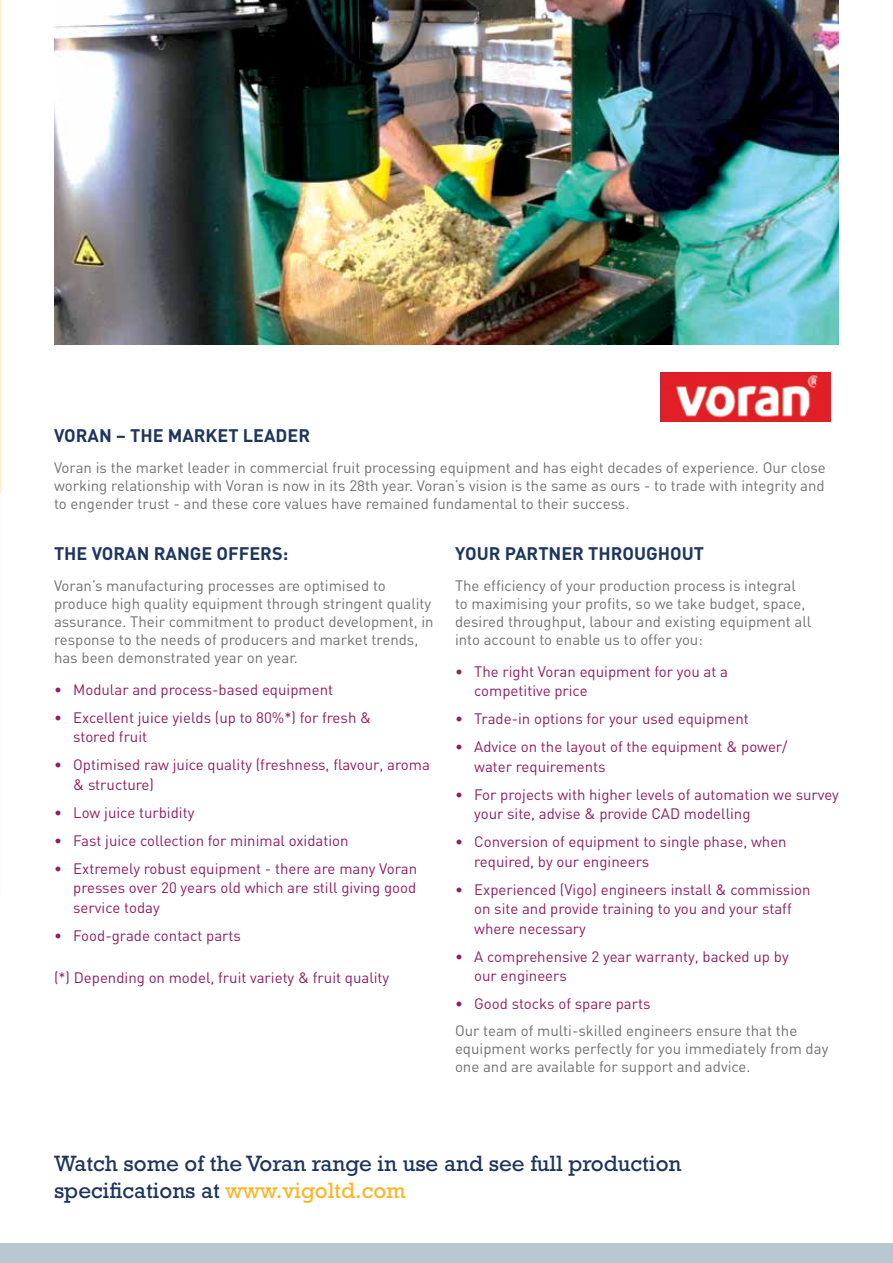
<style>
.page{position:relative;width:893px;height:1263px;background:#fff}
.page>*{position:absolute;margin:0;border:0;box-sizing:border-box;transform-origin:0 0}
.t1{font:22.5px/27px "Rockwell Std";color:#1e355e}
.t2{font:700 18px "DIN";color:#1e355e}
.t3{font:15px/19.5px "DIN";color:#8f1f61}
.t4{font:15px/18px "DIN";color:#717073}
.s1{color:#fcb525}
</style>
<div class="page">
<div style="left:0;top:1244px;width:893px;height:19px;background:#b9c7d3"></div>
<img style="left:660px;top:372px;width:170px;height:50px">
<img style="left:54px;top:0;width:785px;height:344px">
<p class="t2" style="left:54px;top:424px;width:258px">VORAN – THE MARKET LEADER</p>
<p class="t4" style="left:54px;top:458px;width:773px;text-align:justify">Voran is the market leader in commercial fruit processing equipment and has eight decades of experience. Our close working relationship with Voran is now in its 28th year. Voran’s vision is the same as ours - to trade with integrity and to engender trust - and these core values have remained fundamental to their success.</p>
<p class="t2" style="left:54px;top:542px;width:236px">THE VORAN RANGE OFFERS:</p>
<p class="t4" style="left:54px;top:576px;width:381px">Voran’s manufacturing processes are optimised to produce high quality equipment through stringent quality assurance. Their commitment to product development, in response to the needs of producers and market trends, has been demonstrated year on year.</p>
<p class="t3" style="left:54px;top:679px;width:281px">• Modular and process-based equipment</p>
<p class="t3" style="left:73px;top:707px;width:300px;text-indent:-19px">• Excellent juice yields (up to 80%*) for fresh &amp; stored fruit</p>
<p class="t3" style="left:73px;top:755px;width:358px;text-indent:-19px">• Optimised raw juice quality (freshness, flavour, aroma &amp; structure)</p>
<p class="t3" style="left:54px;top:802px;width:142px">• Low juice turbidity</p>
<p class="t3" style="left:54px;top:830px;width:296px">• Fast juice collection for minimal oxidation</p>
<p class="t3" style="left:73px;top:858px;width:346px;text-align:justify;text-indent:-19px">• Extremely robust equipment - there are many Voran presses over 20 years old which are still giving good service today</p>
<p class="t3" style="left:54px;top:925px;width:188px">• Food-grade contact parts</p>
<p class="t3" style="left:54px;top:968px;width:337px">(*) Depending on model, fruit variety &amp; fruit quality</p>
<p class="t2" style="left:455px;top:542px;width:251px">YOUR PARTNER THROUGHOUT</p>
<p class="t4" style="left:455px;top:576px;width:358px">The efficiency of your production process is integral to maximising your profits, so we take budget, space, desired throughput, labour and existing equipment all into account to enable us to offer you:</p>
<p class="t3" style="left:474px;top:661px;width:255px;text-indent:-19px">• The right Voran equipment for you at a competitive price</p>
<p class="t3" style="left:455px;top:709px;width:295px">• Trade-in options for your used equipment</p>
<p class="t3" style="left:474px;top:737px;width:315px;text-indent:-19px">• Advice on the layout of the equipment &amp; power/ water requirements</p>
<p class="t3" style="left:474px;top:784px;width:366px;text-indent:-19px">• For projects with higher levels of automation we survey your site, advise &amp; provide CAD modelling</p>
<p class="t3" style="left:474px;top:832px;width:314px;text-indent:-19px">• Conversion of equipment to single phase, when required, by our engineers</p>
<p class="t3" style="left:474px;top:879px;width:338px;text-indent:-19px">• Experienced (Vigo) engineers install &amp; commission on site and provide training to you and your staff where necessary</p>
<p class="t3" style="left:474px;top:946px;width:316px;text-indent:-19px">• A comprehensive 2 year warranty, backed up by our engineers</p>
<p class="t3" style="left:455px;top:994px;width:197px">• Good stocks of spare parts</p>
<p class="t4" style="left:455px;top:1021px;width:375px">Our team of multi-skilled engineers ensure that the equipment works perfectly for you immediately from day one and are available for support and advice.</p>
<h1 class="t1" style="left:54px;top:1150px;width:629px">Watch some of the Voran range in use and see full production specifications at <span class="s1">www.vigoltd.com</span></h1>
</div>
